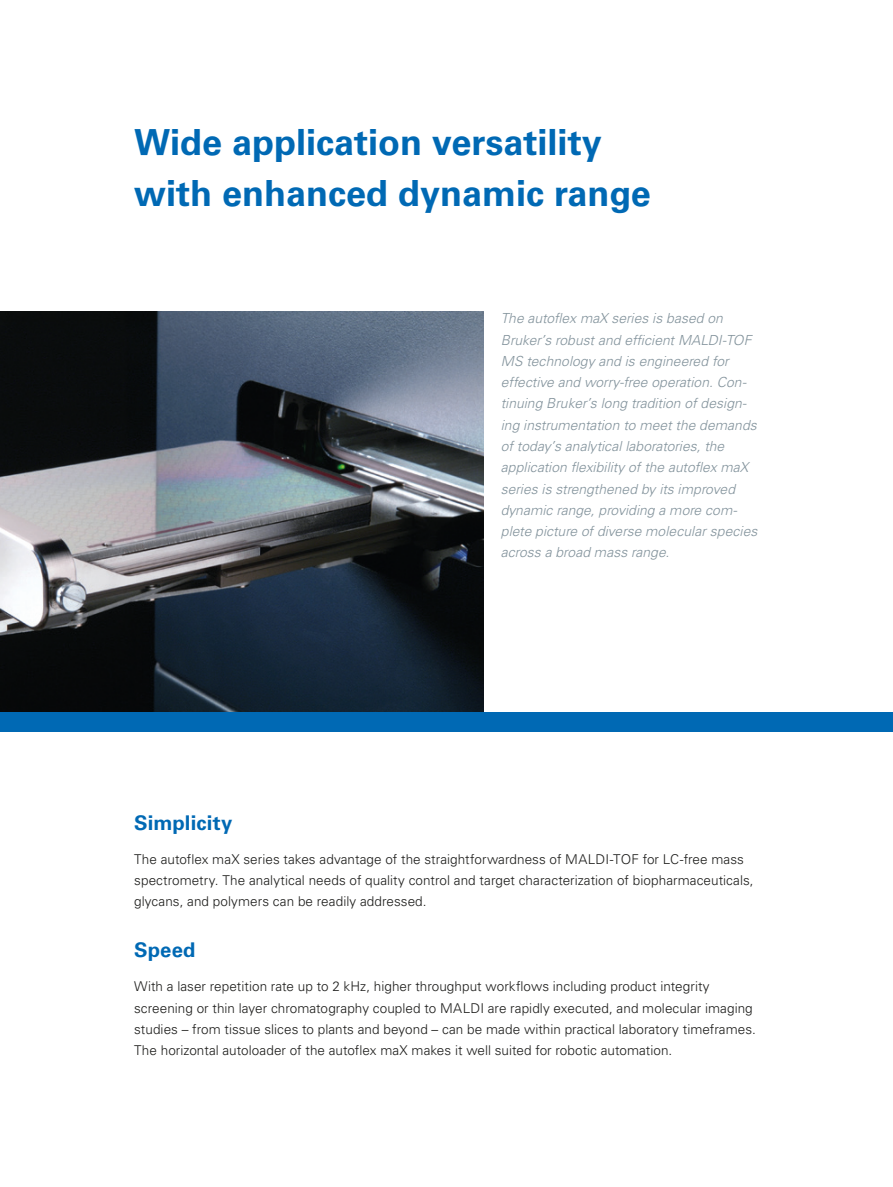
<style>
.page{position:relative;width:893px;height:1187px;background:#fff}
.page>*{position:absolute;margin:0;border:0;box-sizing:border-box;transform-origin:0 0}
.brochure_Headline{font:700 36px/51px "Univers LT Std";color:#0069b4}
.Paragraph_Title{font:700 20.25px "Univers LT Std";letter-spacing:.005em;color:#0069b4}
.brochure_body_intro{font:italic 300 13.8px/21.3px "Univers LT Std";letter-spacing:.005em;color:#83939c}
.Copytext{font:300 13.5px/21.3px "Univers LT Std";letter-spacing:.005em;color:#1d1d1b}
</style>
<div class="page">
<img style="left:0;top:312px;width:484px;height:400px">
<div style="left:0;top:712px;width:893px;height:19px;background:#0069b4"></div>
<p class="brochure_Headline" style="left:134px;top:117px;width:518px">Wide application versatility with enhanced dynamic range</p>
<p class="brochure_body_intro" style="left:501px;top:308px;width:258px">The autoflex maX series is based on Bruker’s robust and efficient MALDI-TOF MS technology and is engineered for effective and worry-free operation. Con&shy;tinuing Bruker’s long tradition of design&shy;ing instrumentation to meet the demands of today’s analytical laboratories, the application flexibility of the autoflex maX series is strengthened by its improved dynamic range, providing a more com&shy;plete picture of diverse molecular species across a broad mass range.</p>
<p class="Paragraph_Title" style="left:134px;top:810px;width:100px">Simplicity</p>
<p class="Copytext" style="left:134px;top:848px;width:621px">The autoflex maX series takes advantage of the straightforwardness of MALDI-TOF for LC-free mass spectrometry. The analytical needs of quality control and target characterization of biopharmaceuticals, glycans, and polymers can be readily addressed.</p>
<p class="Paragraph_Title" style="left:134px;top:938px;width:63px">Speed</p>
<p class="Copytext" style="left:134px;top:975px;width:623px">With a laser repetition rate up to 2 kHz, higher throughput workflows including product integrity screening or thin layer chromatography coupled to MALDI are rapidly executed, and molecular imaging studies – from tissue slices to plants and beyond – can be made within practical laboratory timeframes.<br>The horizontal autoloader of the autoflex maX makes it well suited for robotic automation.</p>
</div>
